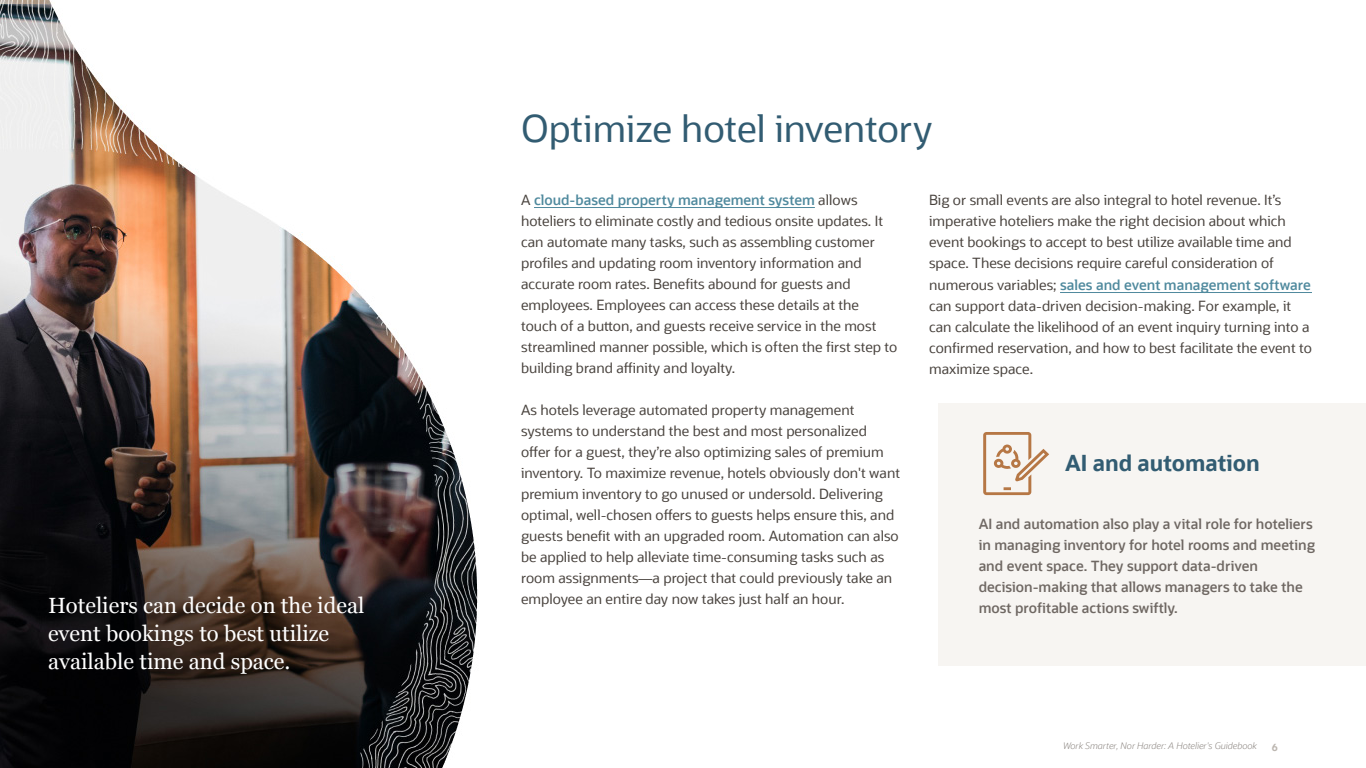
<style>
.page{position:relative;width:1366px;height:768px;background:#fff}
.page>*{position:absolute;margin:0;border:0;box-sizing:border-box;transform-origin:0 0}
.Headline{font:37px "Oracle Sans";color:#325c72}
.Call_out{font:22px/28px "Georgia";color:#fff}
.Caption_big{font:700 22px "Oracle Sans";color:#325c72}
.BP{font:14px/21px "Oracle Sans";color:#49433e}
.BP-2{font:600 14px/21px "Oracle Sans";color:#6f6863}
.t1{font:700 10px "Oracle Sans";color:#bcb6b0}
.t2{font:italic 300 9px "Oracle Sans";color:#8b8580}
.s1{font-weight:600;color:#508a9e}
</style>
<div class="page">
<img style="left:0;top:0;width:478px;height:768px">
<hr style="left:534px;top:207px;width:281px;height:1px;background:#508a9e">
<hr style="left:1060px;top:292px;width:252px;height:1px;background:#508a9e">
<div style="left:938px;top:403px;width:428px;height:263px;background:#f7f5f2"></div>
<svg style="left:983px;top:432px;width:66px;height:63px"></svg>
<p class="Call_out" style="left:48px;top:590px;width:318px">Hoteliers can decide on the ideal event bookings to best utilize available time and space.</p>
<p class="Headline" style="left:521px;top:106px;width:413px">Optimize hotel inventory</p>
<p class="BP" style="left:521px;top:189px;width:378px">A <span class="s1">cloud-based property management system</span> allows hoteliers to eliminate costly and tedious onsite updates. It can automate many tasks, such as assembling customer profiles and updating room inventory information and accurate room rates. Benefits abound for guests and employees. Employees can access these details at the touch of a button, and guests receive service in the most streamlined manner possible, which is often the first step to building brand affinity and loyalty.</p>
<p class="BP" style="left:521px;top:399px;width:380px">As hotels leverage automated property management systems to understand the best and most personalized<br>offer for a guest, they’re also optimizing sales of premium inventory. To maximize revenue, hotels obviously don't want premium inventory to go unused or undersold. Delivering optimal, well-chosen offers to guests helps ensure this, and guests benefit with an upgraded room. Automation can also be applied to help alleviate time-consuming tasks such as room assignments—a project that could previously take an employee an entire day now takes just half an hour.</p>
<p class="BP" style="left:929px;top:189px;width:384px">Big or small events are also integral to hotel revenue. It’s imperative hoteliers make the right decision about which event bookings to accept to best utilize available time and space. These decisions require careful consideration of numerous variables; <span class="s1">sales and event management software </span>can support data-driven decision-making. For example, it can calculate the likelihood of an event inquiry turning into a confirmed reservation, and how to best facilitate the event to maximize space.</p>
<p class="Caption_big" style="left:1065px;top:449px;width:196px">AI and automation</p>
<p class="BP-2" style="left:979px;top:514px;width:338px">AI and automation also play a vital role for hoteliers in managing inventory for hotel rooms and meeting and event space. They support data-driven decision-making that allows managers to take the most profitable actions swiftly.</p>
<p class="t2" style="left:1063px;top:741px;width:195px">Work Smarter, Nor Harder: A Hotelier's Guidebook</p>
<p class="t1" style="left:1272px;top:741px;width:8px">6</p>
</div>
